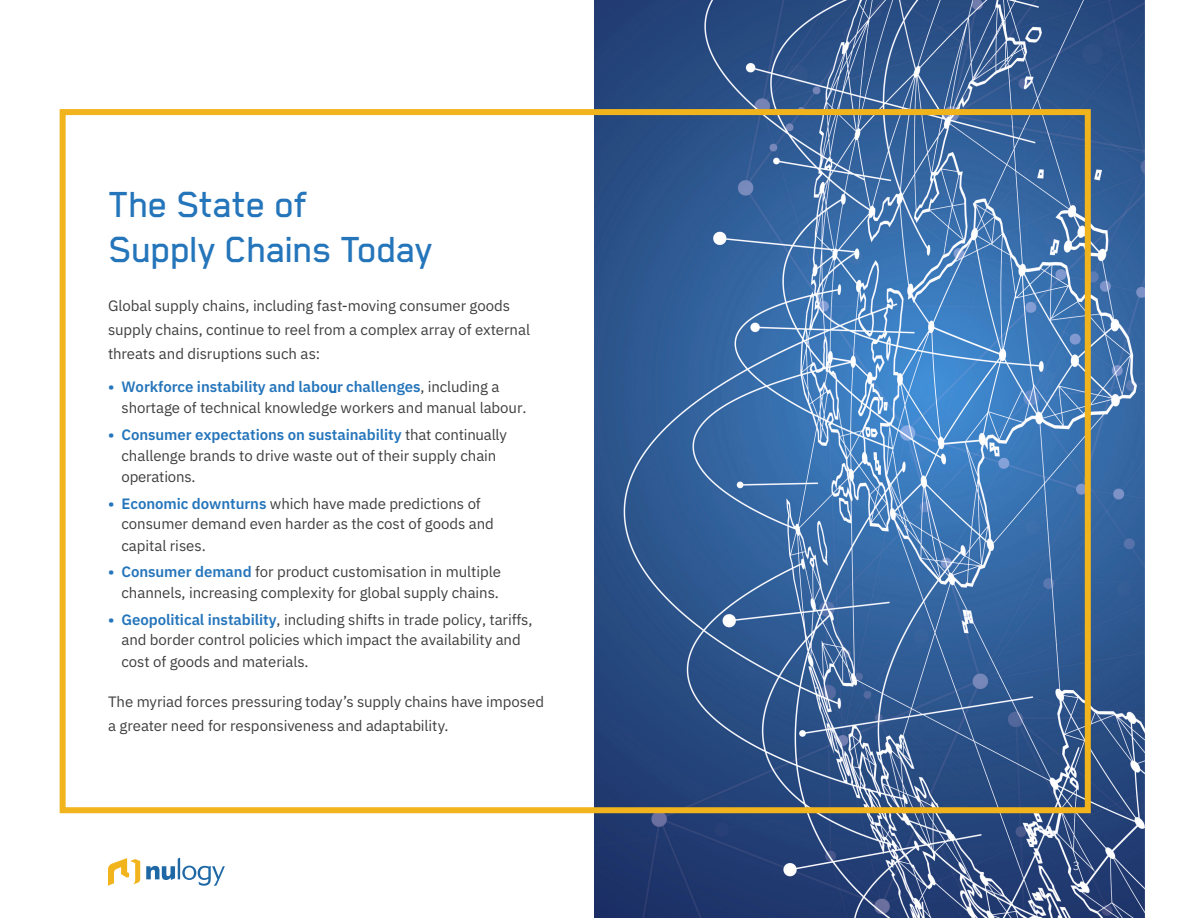
<style>
.page{position:relative;width:1188px;height:918px;background:#fff}
.page>*{position:absolute;margin:0;border:0;box-sizing:border-box;transform-origin:0 0}
.Body{font:500 42px/45px "Blender";letter-spacing:-.015em;color:#2575bb}
.Body-2{font:15px/21px "IBM Plex Sans";letter-spacing:-.005em;color:#3e3e3f}
.t1{font:300 12px "IBM Plex Sans";color:#fff}
.s1{font-weight:600;color:#2575bb}
.s2{color:#2575bb}
</style>
<div class="page">
<svg style="left:146px;top:858px;width:79px;height:28px"></svg>
<svg style="left:108px;top:858px;width:32px;height:28px"></svg>
<img style="left:594px;top:0;width:550px;height:918px">
<div style="left:60px;top:109px;width:1031px;height:704px;border:6px solid #f1b41c"></div>
<p class="Body" style="left:108px;top:181px;width:326px">The State of<br>Supply Chains Today</p>
<p class="Body-2" style="left:108px;top:292px;width:424px;line-height:24px">Global supply chains, including fast-moving consumer goods supply chains, continue to reel from a complex array of external threats and disruptions such as:</p>
<p class="Body-2" style="left:121px;top:376px;width:407px;line-height:20.4px;text-indent:-13px"><span class="s1">• Workforce instability and labo</span><span class="s2">u</span><span class="s1">r challenges</span>, including a shortage of technical knowledge workers and manual labour.</p>
<p class="Body-2" style="left:121px;top:423px;width:387px;text-indent:-13px"><span class="s1">• Consumer expectations on sustainability</span> that continually challenge brands to drive waste out of their supply chain operations.</p>
<p class="Body-2" style="left:121px;top:491px;width:374px;text-indent:-13px"><span class="s1">• Economic downturns</span> which have made predictions of consumer demand even harder as the cost of goods and capital rises.</p>
<p class="Body-2" style="left:108px;top:560px;width:395px;text-align:right"><span class="s1">• Consumer demand</span> for product customisation in multiple channels, increasing complexity for global supply chains.</p>
<p class="Body-2" style="left:121px;top:608px;width:413px;text-indent:-13px"><span class="s1">• Geopolitical instability</span>, including shifts in trade policy, tariffs, and border control policies which impact the availability and cost of goods and materials.</p>
<p class="Body-2" style="left:108px;top:688px;width:438px;line-height:24px">The myriad forces pressuring today’s supply chains have imposed a greater need for responsiveness and adaptability.</p>
<p class="t1" style="left:1073px;top:856px;width:9px">3</p>
</div>
